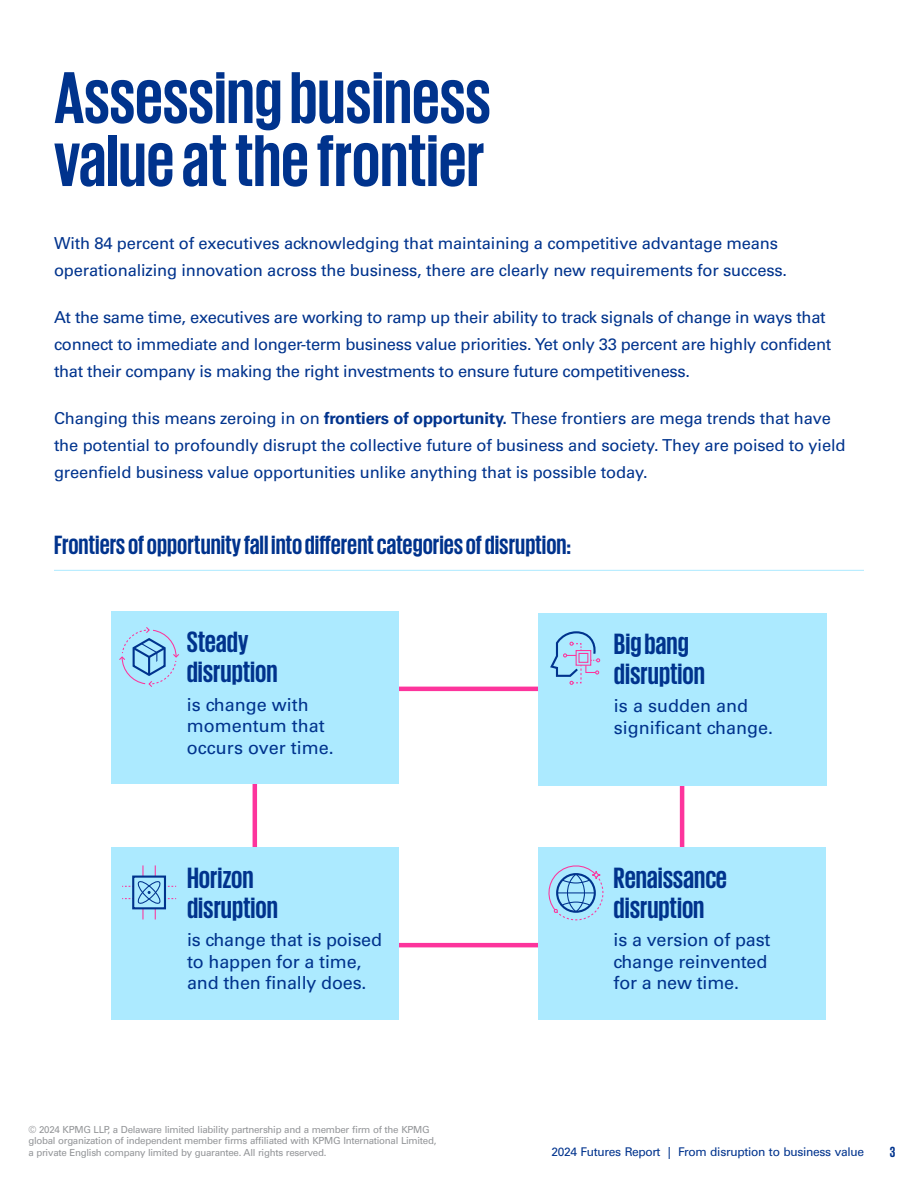
<style>
.page{position:relative;width:918px;height:1188px;background:#fff}
.page>*{position:absolute;margin:0;border:0;box-sizing:border-box;transform-origin:0 0}
.t1{font:700 75px/63px "KPMG";color:#00338d}
.t2{font:700 30px/30px "KPMG";color:#00338d}
.t3{font:700 27px "KPMG";color:#00338d}
.t4{font:18px/21.6px "Univers LT Pro 55 Roman";letter-spacing:-.01em;color:#00338d}
.t5{font:16.5px/27px "Univers LT Pro 55 Roman";letter-spacing:-.01em;color:#00338d}
.t6{font:700 15px "KPMG";color:#00338d}
.t7{font:12px "Univers LT Pro 55 Roman";letter-spacing:-.025em;color:#00338d}
.t8{font:9.75px/11.7px "Univers LT Pro 55 Roman";letter-spacing:-.03em;color:#939598}
.s1{font-family:"Univers LT Pro 65";font-weight:700}
</style>
<div class="page">
<div style="left:111px;top:612px;width:288px;height:172px;background:#aceaff"></div>
<svg style="left:119px;top:627px;width:60px;height:60px"></svg>
<div style="left:538px;top:613px;width:289px;height:172px;background:#aceaff"></div>
<svg style="left:550px;top:631px;width:50px;height:54px"></svg>
<div style="left:576px;top:650px;width:15px;height:16px;border:1px solid #fd349c"></div>
<div style="left:578px;top:653px;width:10px;height:10px;border:1px solid #fd349c"></div>
<div style="left:112px;top:847px;width:287px;height:172px;background:#aceaff"></div>
<svg style="left:122px;top:865px;width:54px;height:54px"></svg>
<div style="left:538px;top:847px;width:287px;height:172px;background:#aceaff"></div>
<svg style="left:548px;top:865px;width:56px;height:56px"></svg>
<div style="left:592px;top:870px;width:9px;height:10px;border:1px solid #fd349c;border-radius:50%"></div>
<hr style="left:54px;top:570px;width:810px;height:1px;background:#aceaff">
<h1 class="t1" style="left:54px;top:64px;width:439px">Assessing business value at the frontier</h1>
<p class="t5" style="left:54px;top:229px;width:735px">With 84 percent of executives acknowledging that maintaining a competitive advantage means operationalizing innovation across the business, there are clearly new requirements for success.</p>
<p class="t5" style="left:54px;top:303px;width:779px">At the same time, executives are working to ramp up their ability to track signals of change in ways that connect to immediate and longer-term business value priorities. Yet only 33 percent are highly confident that their company is making the right investments to ensure future competitiveness.</p>
<p class="t5" style="left:54px;top:404px;width:793px">Changing this means zeroing in on <span class="s1">frontiers of opportunity.</span> These frontiers are mega trends that have the potential to profoundly disrupt the collective future of business and society. They are poised to yield greenfield business value opportunities unlike anything that is possible today.</p>
<h3 class="t3" style="left:54px;top:531px;width:519px">Frontiers of opportunity fall into different categories of disruption:</h3>
<h2 class="t2" style="left:187px;top:626px;width:92px">Steady disruption</h2>
<p class="t4" style="left:187px;top:693px;width:149px">is change with momentum that occurs over time.</p>
<h2 class="t2" style="left:614px;top:628px;width:92px">Big bang disruption</h2>
<p class="t4" style="left:614px;top:694px;width:161px">is a sudden and significant change.</p>
<h2 class="t2" style="left:187px;top:862px;width:92px">Horizon disruption</h2>
<p class="t4" style="left:187px;top:928px;width:196px">is change that is poised to happen for a time, and then finally does.</p>
<h2 class="t2" style="left:614px;top:862px;width:115px">Renaissance disruption</h2>
<p class="t4" style="left:614px;top:928px;width:158px">is a version of past change reinvented for a new time.</p>
<p class="t8" style="left:28px;top:1123px;width:410px">© 2024 KPMG LLP, a Delaware limited liability partnership and a member firm of the KPMG global organization of independent member firms affiliated with KPMG International Limited, a private English company limited by guarantee. All rights reserved.</p>
<p class="t7" style="left:551px;top:1144px;width:314px">2024 Futures Report | From disruption to business value</p>
<p class="t6" style="left:890px;top:1145px;width:7px">3</p>
</div>
